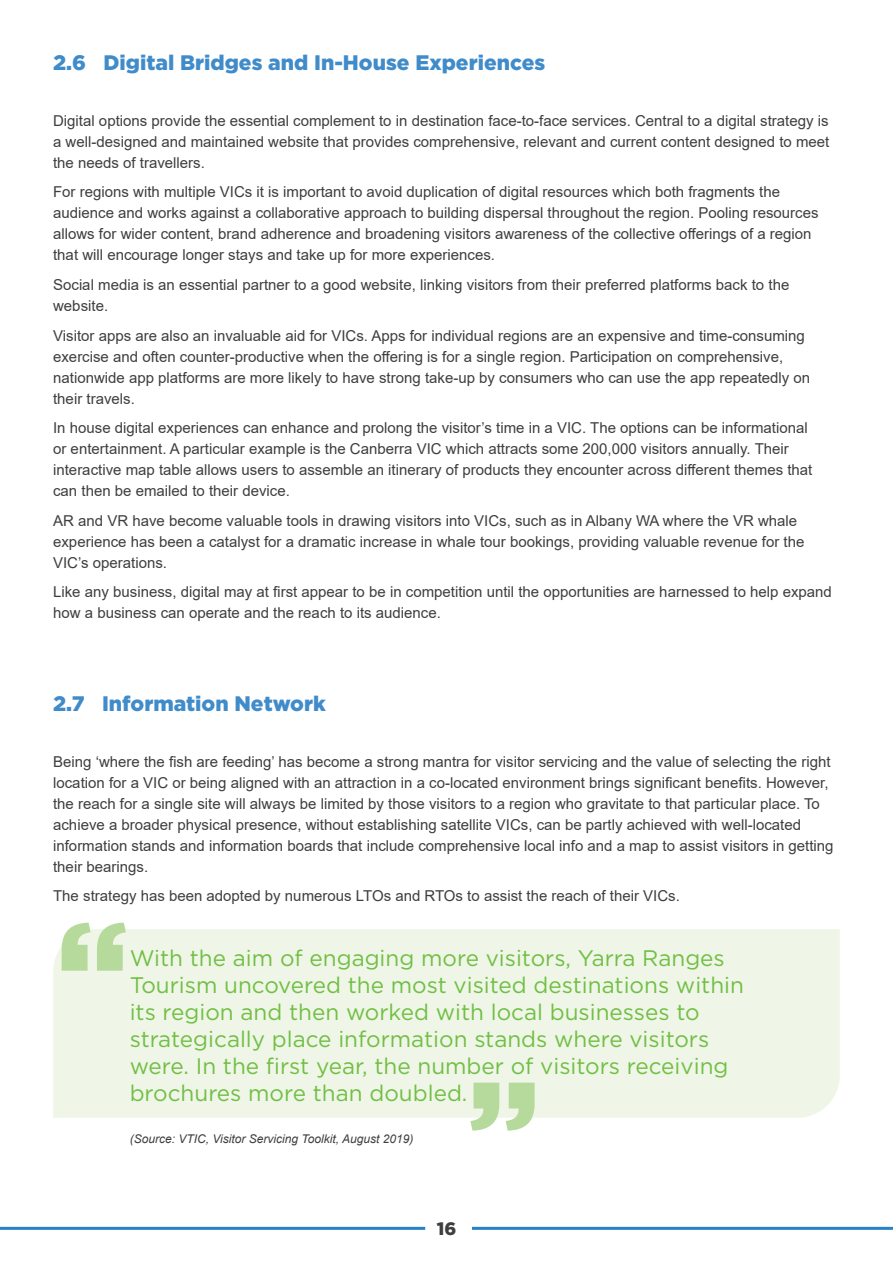
<style>
.page{position:relative;width:893px;height:1263px;background:#fff}
.page>*{position:absolute;margin:0;border:0;box-sizing:border-box;transform-origin:0 0}
.Body{font:900 132.75px "Gotham";color:#b6da9b}
.Body-2{font:22.5px/27px "Gotham";color:#71bf44}
.Sub_Heading{font:900 21px "Gotham";color:#408bca}
.t1{font:900 18px "Gotham";color:#3e3e3f}
.Body-3{font:15px/21px "Arial";color:#3e3e3f}
.Body-4{font:italic 12px "Arial";color:#3e3e3f}
</style>
<div class="page">
<hr style="left:472px;top:1227px;width:421px;height:3px;background:#2783c5">
<hr style="left:0;top:1227px;width:425px;height:3px;background:#2783c5">
<div style="left:53px;top:929px;width:787px;height:189px;background:#eff6e8"></div>
<p class="Sub_Heading" style="left:53px;top:48px;width:494px">2.6 Digital Bridges and In-House Experiences</p>
<p class="Body-3" style="left:53px;top:110px;width:778px;text-align:justify">Digital options provide the essential complement to in destination face-to-face services. Central to a digital strategy is a well-designed and maintained website that provides comprehensive, relevant and current content designed to meet the needs of travellers.</p>
<p class="Body-3" style="left:53px;top:182px;width:767px">For regions with multiple VICs it is important to avoid duplication of digital resources which both fragments the audience and works against a collaborative approach to building dispersal throughout the region. Pooling resources allows for wider content, brand adherence and broadening visitors awareness of the collective offerings of a region that will encourage longer stays and take up for more experiences.</p>
<p class="Body-3" style="left:53px;top:274px;width:738px">Social media is an essential partner to a good website, linking visitors from their preferred platforms back to the website.</p>
<p class="Body-3" style="left:53px;top:325px;width:759px">Visitor apps are also an invaluable aid for VICs. Apps for individual regions are an expensive and time-consuming exercise and often counter-productive when the offering is for a single region. Participation on comprehensive, nationwide app platforms are more likely to have strong take-up by consumers who can use the app repeatedly on their travels.</p>
<p class="Body-3" style="left:53px;top:417px;width:761px">In house digital experiences can enhance and prolong the visitor’s time in a VIC. The options can be informational or entertainment. A particular example is the Canberra VIC which attracts some 200,000 visitors annually. Their interactive map table allows users to assemble an itinerary of products they encounter across different themes that can then be emailed to their device.</p>
<p class="Body-3" style="left:53px;top:510px;width:753px">AR and VR have become valuable tools in drawing visitors into VICs, such as in Albany WA where the VR whale experience has been a catalyst for a dramatic increase in whale tour bookings, providing valuable revenue for the<br>VIC’s operations.</p>
<p class="Body-3" style="left:53px;top:581px;width:780px">Like any business, digital may at first appear to be in competition until the opportunities are harnessed to help expand how a business can operate and the reach to its audience.</p>
<p class="Sub_Heading" style="left:53px;top:689px;width:274px">2.7 Information Network</p>
<p class="Body-3" style="left:53px;top:751px;width:782px">Being ‘where the fish are feeding’ has become a strong mantra for visitor servicing and the value of selecting the right location for a VIC or being aligned with an attraction in a co-located environment brings significant benefits. However, the reach for a single site will always be limited by those visitors to a region who gravitate to that particular place. To achieve a broader physical presence, without establishing satellite VICs, can be partly achieved with well-located information stands and information boards that include comprehensive local info and a map to assist visitors in getting their bearings.</p>
<p class="Body-3" style="left:53px;top:885px;width:628px">The strategy has been adopted by numerous LTOs and RTOs to assist the reach of their VICs.</p>
<p class="Body" style="left:56px;top:878px;width:74px">“</p>
<p class="Body-2" style="left:130px;top:944px;width:616px">With the aim of engaging more visitors, Yarra Ranges Tourism uncovered the most visited destinations within its region and then worked with local businesses to strategically place information stands where visitors were. In the first year, the number of visitors receiving brochures more than doubled.</p>
<p class="Body-4" style="left:130px;top:1131px;width:285px">(Source: VTIC, Visitor Servicing Toolkit, August 2019)</p>
<p class="Body" style="left:540px;top:1175px;width:74px;rotate:-180deg">“</p>
<p class="t1" style="left:437px;top:1216px;width:21px">16</p>
</div>
